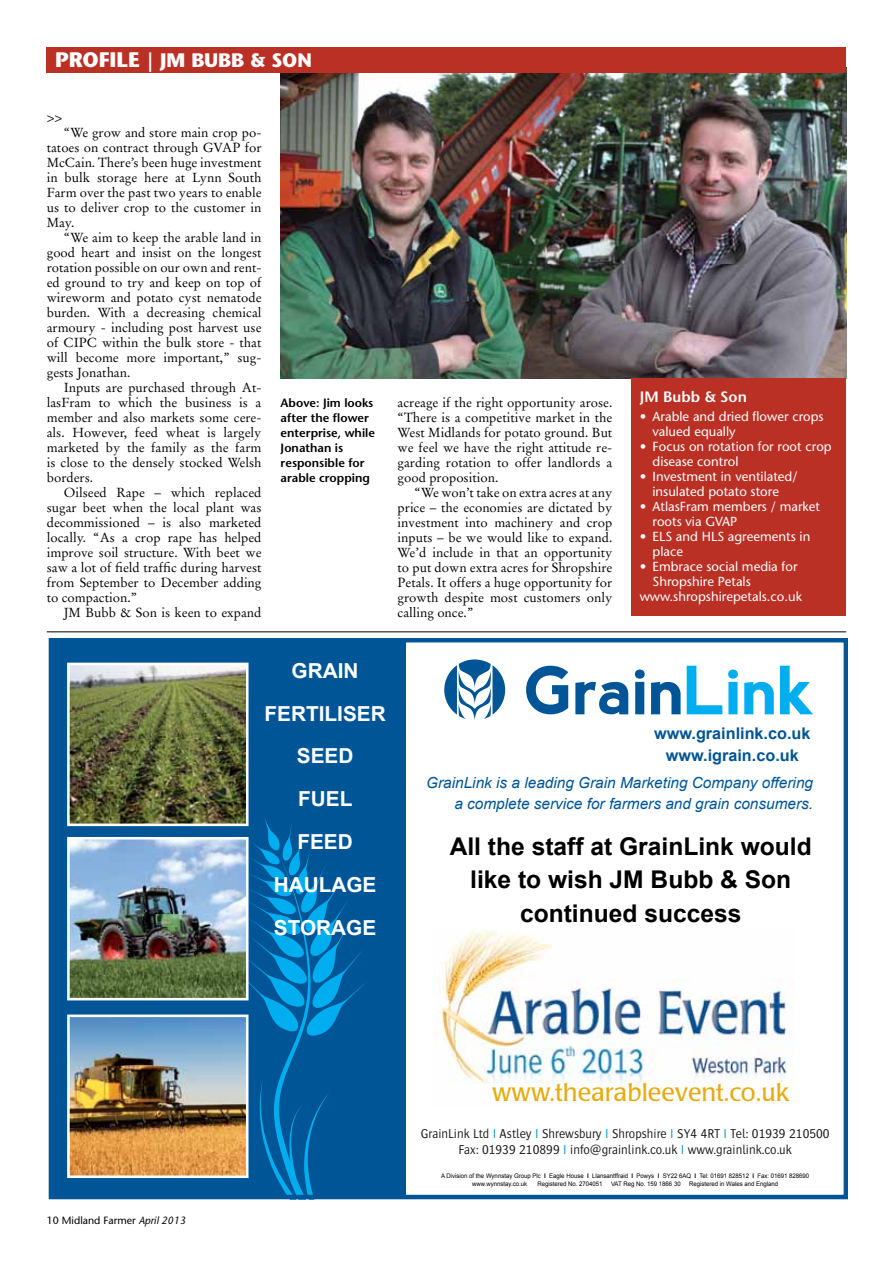
<style>
.page{position:relative;width:893px;height:1263px;background:#fff}
.page>*{position:absolute;margin:0;border:0;box-sizing:border-box;transform-origin:0 0}
.t1{font:700 24.45px/33.5px "Arial";color:#000;text-align:center}
.t2{font:24.45px "Poppl Laudatio";color:#e6ab11}
.t3{font:700 20.7px/42.9px "Arial";color:#fff;text-align:center}
.t4{font:700 19.5px "Stone Sans LT";letter-spacing:-.005em;color:#fff}
.t5{font:700 16.05px/22px "Arial";color:#005596;text-align:center}
.t6{font:italic 15.3px/20.9px "Arial";color:#005596;text-align:right}
.t7{font:600 15px "Stone Sans LT";color:#fff}
.t8{font:300 13.35px/16px "Bosis";color:#1a1a1a;text-align:center}
.t9{font:13.2px/15px "Stempel Garamond";color:#000;text-align:justify}
.t10{font:13.2px/15px "Stone Sans LT";color:#fff}
.t11{font:600 12px/15px "Stone Sans LT";color:#000}
.t12{font:10.5px "Stone Sans LT";color:#000}
.t13{font:6.3px/8.4px "Arial";color:#000;scale:.96 1}
.s1{font-size:21px}
.s2{font-style:italic}
.s3{color:#009ad4}
.s4{font-weight:700}
</style>
<div class="page">
<img style="left:433px;top:929px;width:362px;height:155px">
<div style="left:49px;top:638px;width:356px;height:561px;background:#005596"></div>
<svg style="left:240px;top:819px;width:125px;height:375px"></svg>
<img style="left:71px;top:841px;width:174px;height:155px">
<div style="left:67px;top:837px;width:182px;height:163px;border:3px solid #fff"></div>
<img style="left:71px;top:667px;width:174px;height:155px">
<div style="left:67px;top:663px;width:182px;height:163px;border:3px solid #fff"></div>
<img style="left:71px;top:1018px;width:173px;height:156px">
<div style="left:67px;top:1014px;width:181px;height:164px;border:3px solid #fff"></div>
<div style="left:49px;top:638px;width:799px;height:561px;border:4px solid #005596"></div>
<svg style="left:444px;top:659px;width:61px;height:62px"></svg>
<svg style="left:526px;top:666px;width:42px;height:48px"></svg>
<svg style="left:575px;top:682px;width:53px;height:32px"></svg>
<svg style="left:635px;top:669px;width:10px;height:45px"></svg>
<svg style="left:651px;top:682px;width:30px;height:32px"></svg>
<svg style="left:687px;top:666px;width:35px;height:48px"></svg>
<svg style="left:728px;top:669px;width:10px;height:45px"></svg>
<svg style="left:744px;top:682px;width:30px;height:32px"></svg>
<svg style="left:780px;top:666px;width:33px;height:48px"></svg>
<hr style="left:47px;top:631px;width:799px;height:1px;background:#000">
<img style="left:281px;top:72px;width:565px;height:306px">
<div style="left:47px;top:47px;width:799px;height:25px;background:#ba3025"></div>
<div style="left:631px;top:378px;width:215px;height:238px;background:#ba3025"></div>
<h3 class="t4" style="left:55px;top:48px;width:258px"><span class="s1">PROFILE</span> | JM BUBB &amp; SON</h3>
<p class="t9" style="left:47px;top:110px;width:17px">&gt;&gt;</p>
<p class="t9" style="left:47px;top:125px;width:216px;text-indent:17px">“We grow and store main crop po&shy;tatoes on contract through GVAP for McCain. There’s been huge investment in bulk storage here at Lynn South Farm over the past two years to enable us to deliver crop to the customer in May.</p>
<p class="t9" style="left:47px;top:230px;width:216px;text-indent:17px">“We aim to keep the arable land in good heart and insist on the longest rotation possible on our own and rent&shy;ed ground to try and keep on top of wireworm and potato cyst nematode burden. With a decreasing chemical armoury - including post harvest use of CIPC within the bulk store - that will become more important,” sug&shy;gests Jonathan.</p>
<p class="t9" style="left:47px;top:380px;width:216px;text-indent:17px">Inputs are purchased through At&shy;lasFram to which the business is a member and also markets some cere&shy;als. However, feed wheat is largely marketed by the family as the farm is close to the densely stocked Welsh borders.</p>
<p class="t9" style="left:47px;top:485px;width:216px;text-indent:17px">Oilseed Rape – which replaced sugar beet when the local plant was decommissioned – is also marketed locally. “As a crop rape has helped improve soil structure. With beet we saw a lot of field traffic during harvest from September to December adding to compaction.”</p>
<p class="t9" style="left:64px;top:605px;width:199px">JM Bubb &amp; Son is keen to expand</p>
<p class="t11" style="left:281px;top:395px;width:96px">Above: Jim looks after the flower enterprise, while<br>Jonathan is responsible for arable cropping</p>
<p class="t9" style="left:398px;top:395px;width:216px">acreage if the right opportunity arose. “There is a competitive market in the West Midlands for potato ground. But we feel we have the right attitude re&shy;garding rotation to offer landlords a good proposition.</p>
<p class="t9" style="left:398px;top:485px;width:216px;text-indent:17px">“We won’t take on extra acres at any price – the economies are dictated by investment into machinery and crop inputs – be we would like to expand.<br>We’d include in that an opportunity to put down extra acres for Shropshire Petals. It offers a huge opportunity for growth despite most customers only calling once.”</p>
<p class="t7" style="left:640px;top:387px;width:109px">JM Bubb &amp; Son</p>
<p class="t10" style="left:652px;top:409px;width:173px;text-indent:-13px">• Arable and dried flower crops valued equally</p>
<p class="t10" style="left:652px;top:439px;width:181px;text-indent:-13px">• Focus on rotation for root crop disease control</p>
<p class="t10" style="left:640px;top:469px;width:159px;text-align:center">• Investment in ventilated/ insulated potato store</p>
<p class="t10" style="left:652px;top:499px;width:169px;text-indent:-13px">• AtlasFram members / market roots via GVAP</p>
<p class="t10" style="left:652px;top:529px;width:159px;text-indent:-13px">• ELS and HLS agreements in place</p>
<p class="t10" style="left:640px;top:559px;width:159px">• Embrace social media for</p>
<p class="t10" style="left:652px;top:574px;width:100px">Shropshire Petals</p>
<p class="t10" style="left:640px;top:589px;width:164px">www.shropshirepetals.co.uk</p>
<h2 class="t3" style="left:264px;top:649px;width:123px">GRAIN<br>FERTILISER<br>SEED<br>FUEL<br>FEED<br>HAULAGE<br>STORAGE</h2>
<p class="t5" style="left:654px;top:722px;width:158px">www.grainlink.co.uk www.igrain.co.uk</p>
<p class="t6" style="left:426px;top:772px;width:388px">GrainLink is a leading Grain Marketing Company offering a complete service for farmers and grain consumers.</p>
<h1 class="t1" style="left:450px;top:829px;width:364px">All the staff at GrainLink would like to wish JM Bubb &amp; Son continued success</h1>
<p class="t12" style="left:47px;top:1214px;width:140px">10 Midland Farmer <span class="s2">April 2013</span></p>
<h1 class="t2" style="left:492px;top:1078px;width:299px">www.thearableevent.co.uk</h1>
<p class="t8" style="left:421px;top:1126px;width:410px">GrainLink Ltd <span class="s3">I</span> Astley <span class="s3">I</span> Shrewsbury <span class="s3">I</span> Shropshire <span class="s3">I</span> SY4 4RT <span class="s3">I</span> Tel: 01939 210500<br>Fax: 01939 210899 <span class="s3">I</span> info@grainlink.co.uk <span class="s3">I</span> www.grainlink.co.uk</p>
<p class="t13" style="left:472px;top:1171px;width:353px;text-indent:-31px">A Division of the Wynnstay Group Plc <span class="s4">l</span> Eagle House <span class="s4">l</span> Llansantffraid <span class="s4">l</span> Powys <span class="s4">l</span> SY22 6AQ <span class="s4">l</span> Tel: 01691 828512 <span class="s4">l</span> Fax: 01691 828690 www.wynnstay.co.uk</p>
<p class="t13" style="left:537px;top:1179px;width:70px">Registered No. 2704051</p>
<p class="t13" style="left:611px;top:1179px;width:74px">VAT Reg No. 159 1866 30</p>
<p class="t13" style="left:689px;top:1179px;width:94px">Registered in Wales and England</p>
</div>
